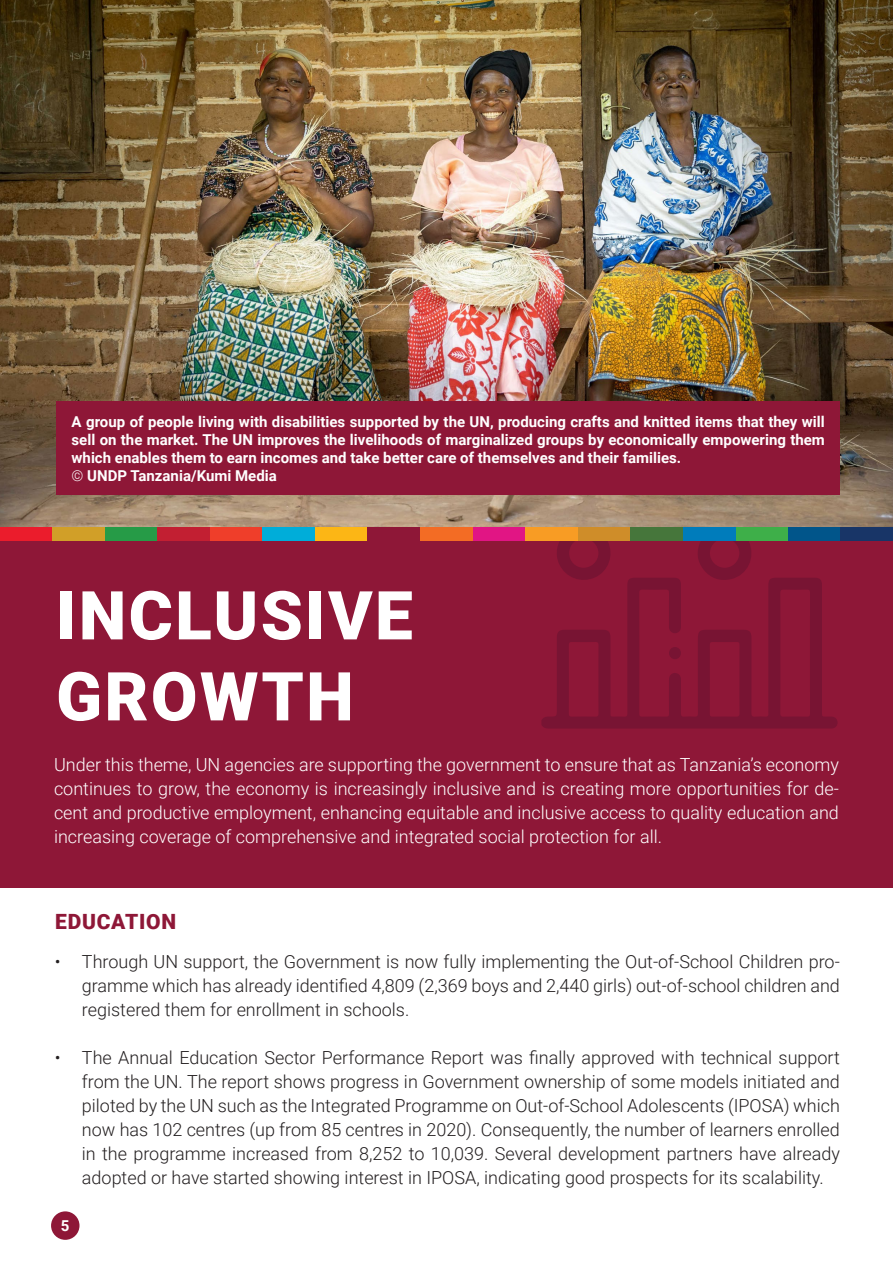
<style>
.page{position:relative;width:893px;height:1263px;background:#fff}
.page>*{position:absolute;margin:0;border:0;box-sizing:border-box;transform-origin:0 0}
.t1{font:900 67.5px/81px "Roboto";letter-spacing:.035em;color:#fff}
.t2{font:900 21px "Roboto";letter-spacing:.035em;color:#8e1737}
.t3{font:300 18px/24px "Roboto";color:#231f20;text-align:justify}
.t4{font:300 18px/24px "Roboto";color:#fff;text-align:justify}
.t5{font:700 15px/18px "Roboto";color:#fff;text-align:justify}
.s1{font-weight:300}
</style>
<div class="page">
<div style="left:0;top:535px;width:893px;height:353px;background:#8e1737"></div>
<svg style="left:541px;top:541px;width:297px;height:187px"></svg>
<div style="left:669px;top:647px;width:12px;height:12px;background:#781433;border-radius:50%"></div>
<img style="left:0;top:0;width:893px;height:527px">
<div style="left:0;top:527px;width:53px;height:14px;background:#eb1c2c"></div>
<div style="left:53px;top:527px;width:52px;height:14px;background:#d19f28"></div>
<div style="left:105px;top:527px;width:53px;height:14px;background:#269b47"></div>
<div style="left:158px;top:527px;width:52px;height:14px;background:#c21f32"></div>
<div style="left:210px;top:527px;width:53px;height:14px;background:#ef3e2a"></div>
<div style="left:263px;top:527px;width:52px;height:14px;background:#00add9"></div>
<div style="left:315px;top:527px;width:53px;height:14px;background:#fcb615"></div>
<div style="left:368px;top:527px;width:52px;height:14px;background:#8e1737"></div>
<div style="left:420px;top:527px;width:53px;height:14px;background:#f36c24"></div>
<div style="left:473px;top:527px;width:52px;height:14px;background:#e11584"></div>
<div style="left:525px;top:527px;width:53px;height:14px;background:#f89c24"></div>
<div style="left:578px;top:527px;width:52px;height:14px;background:#cf8d29"></div>
<div style="left:735px;top:527px;width:53px;height:14px;background:#3eaf49"></div>
<div style="left:788px;top:527px;width:52px;height:14px;background:#01558a"></div>
<div style="left:630px;top:527px;width:53px;height:14px;background:#46763b"></div>
<div style="left:683px;top:527px;width:52px;height:14px;background:#007cbb"></div>
<div style="left:840px;top:527px;width:53px;height:14px;background:#183567"></div>
<div style="left:57px;top:401px;width:783px;height:94px;background:#8e1737"></div>
<div style="left:51px;top:1211px;width:28px;height:29px;background:#8e1737;border-radius:50%"></div>
<p class="t5" style="left:72px;top:412px;width:755px">A group of people living with disabilities supported by the UN, producing crafts and knitted items that they will sell on the market. The UN improves the livelihoods of marginalized groups by economically empowering them which enables them to earn incomes and take better care of themselves and their families.</p>
<p class="t5" style="left:72px;top:466px;width:207px"><span class="s1">©</span> UNDP Tanzania/Kumi Media</p>
<p class="t1" style="left:56px;top:572px;width:358px">INCLUSIVE<br>GROWTH</p>
<p class="t4" style="left:54px;top:751px;width:786px">Under this theme, UN agencies are supporting the government to ensure that as Tanzania’s economy continues to grow, the economy is increasingly inclusive and is creating more opportunities for de&shy;cent and productive employment, enhancing equitable and inclusive access to quality education and increasing coverage of comprehensive and integrated social protection for all.</p>
<p class="t2" style="left:55px;top:907px;width:122px">EDUCATION</p>
<p class="t3" style="left:82px;top:948px;width:759px;text-indent:-27px">• Through UN support, the Government is now fully implementing the Out-of-School Children pro&shy;gramme which has already identified 4,809 (2,369 boys and 2,440 girls) out-of-school children and registered them for enrollment in schools.</p>
<p class="t3" style="left:82px;top:1044px;width:759px;text-indent:-27px">• The Annual Education Sector Performance Report was finally approved with technical support from the UN. The report shows progress in Government ownership of some models initiated and piloted by the UN such as the Integrated Programme on Out-of-School Adolescents (IPOSA) which now has 102 centres (up from 85 centres in 2020). Consequently, the number of learners enrolled in the programme increased from 8,252 to 10,039. Several development partners have already adopted or have started showing interest in IPOSA, indicating good prospects for its scalability.</p>
<p class="t5" style="left:61px;top:1216px;width:10px">5</p>
</div>
